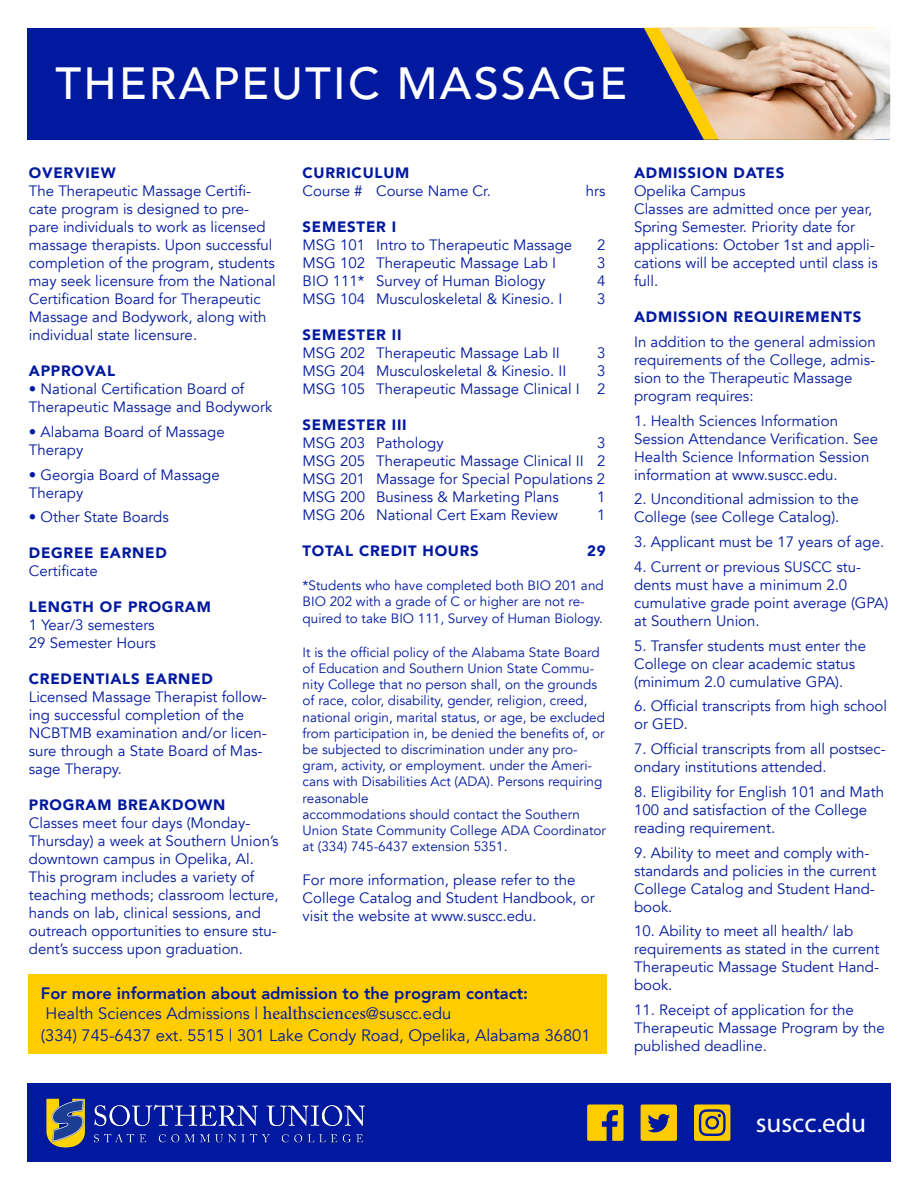
<style>
.page{position:relative;width:918px;height:1188px;background:#fff}
.page>*{position:absolute;margin:0;border:0;box-sizing:border-box;transform-origin:0 0}
.t1{font:500 45px "Avenir";letter-spacing:.05em;color:#fff}
.t2{font:27.3px "Myriad Pro";color:#fff}
.t3{font:800 16.5px/19.8px "Avenir";color:#00199f}
.t4{font:16.5px "Avenir";color:#00199f}
.t5{font:15px/18px "Avenir";color:#00199f}
.t6{font:900 15px "Avenir";letter-spacing:.05em;color:#00199f}
.t7{font:13.5px/16.2px "Avenir";color:#00199f}
.s1{font-weight:400}
.s2{font-family:"Minion Pro";font-weight:400;font-size:18px}
</style>
<div class="page">
<div style="left:28px;top:28px;width:862px;height:112px;background:#00199f"></div>
<div style="left:27px;top:1083px;width:864px;height:79px;background:#00199f"></div>
<svg style="left:587px;top:1104px;width:37px;height:37px"></svg>
<svg style="left:641px;top:1104px;width:36px;height:37px"></svg>
<svg style="left:694px;top:1104px;width:36px;height:37px"></svg>
<img style="left:46px;top:1098px;width:319px;height:50px">
<svg style="left:644px;top:28px;width:15px;height:28px"></svg>
<img style="left:659px;top:28px;width:231px;height:112px">
<div style="left:28px;top:974px;width:578px;height:80px;background:#fc0"></div>
<p class="t1" style="left:56px;top:44px;width:573px">THERAPEUTIC MASSAGE</p>
<p class="t6" style="left:29px;top:160px;width:88px">OVERVIEW</p>
<p class="t5" style="left:29px;top:182px;width:248px">The Therapeutic Massage Certifi&shy;cate program is designed to pre&shy;pare individuals to work as licensed massage therapists. Upon successful completion of the program, students may seek licensure from the National Certification Board for Therapeutic Massage and Bodywork, along with</p>
<p class="t5" style="left:29px;top:326px;width:170px">individual state licensure.</p>
<p class="t6" style="left:29px;top:358px;width:88px">APPROVAL</p>
<p class="t5" style="left:29px;top:380px;width:245px">• National Certification Board of<br>Therapeutic Massage and Bodywork</p>
<p class="t5" style="left:29px;top:423px;width:197px">• Alabama Board of Massage<br>Therapy</p>
<p class="t5" style="left:29px;top:466px;width:192px">• Georgia Board of Massage<br>Therapy</p>
<p class="t5" style="left:29px;top:508px;width:141px">• Other State Boards</p>
<p class="t6" style="left:29px;top:540px;width:139px">DEGREE EARNED</p>
<p class="t5" style="left:29px;top:562px;width:70px">Certificate</p>
<p class="t6" style="left:29px;top:594px;width:183px">LENGTH OF PROGRAM</p>
<p class="t5" style="left:29px;top:616px;width:127px">1 Year/3 semesters</p>
<p class="t5" style="left:29px;top:634px;width:128px">29 Semester Hours</p>
<p class="t6" style="left:29px;top:666px;width:185px">CREDENTIALS EARNED</p>
<p class="t5" style="left:29px;top:688px;width:240px">Licensed Massage Therapist follow&shy;ing successful completion of the<br>NCBTMB examination and/or licen&shy;sure through a State Board of Mas&shy;sage Therapy.</p>
<p class="t6" style="left:29px;top:792px;width:198px">PROGRAM BREAKDOWN</p>
<p class="t5" style="left:29px;top:814px;width:251px">Classes meet four days (Monday-<br>Thursday) a week at Southern Union’s downtown campus in Opelika, Al.</p>
<p class="t5" style="left:29px;top:868px;width:227px">This program includes a variety of</p>
<p class="t5" style="left:29px;top:886px;width:251px">teaching methods; classroom lecture, hands on lab, clinical sessions, and outreach opportunities to ensure stu&shy;dent’s success upon graduation.</p>
<p class="t6" style="left:303px;top:160px;width:108px">CURRICULUM</p>
<p class="t5" style="left:303px;top:182px;width:190px">Course # Course Name Cr.</p>
<p class="t5" style="left:586px;top:182px;width:21px">hrs</p>
<p class="t6" style="left:303px;top:214px;width:95px">SEMESTER I</p>
<p class="t5" style="left:303px;top:236px;width:271px">MSG 101 Intro to Therapeutic Massage</p>
<p class="t5" style="left:597px;top:236px;width:10px">2</p>
<p class="t5" style="left:303px;top:254px;width:255px">MSG 102 Therapeutic Massage Lab I</p>
<p class="t5" style="left:597px;top:254px;width:10px">3</p>
<p class="t5" style="left:303px;top:272px;width:244px">BIO 111* Survey of Human Biology</p>
<p class="t5" style="left:597px;top:272px;width:10px">4</p>
<p class="t5" style="left:303px;top:290px;width:261px">MSG 104 Musculoskeletal &amp; Kinesio. I</p>
<p class="t5" style="left:597px;top:290px;width:10px">3</p>
<p class="t6" style="left:303px;top:322px;width:100px">SEMESTER II</p>
<p class="t5" style="left:303px;top:344px;width:259px">MSG 202 Therapeutic Massage Lab II</p>
<p class="t5" style="left:597px;top:344px;width:10px">3</p>
<p class="t5" style="left:303px;top:362px;width:265px">MSG 204 Musculoskeletal &amp; Kinesio. II</p>
<p class="t5" style="left:597px;top:362px;width:10px">3</p>
<p class="t5" style="left:303px;top:380px;width:304px">MSG 105 Therapeutic Massage Clinical I 2</p>
<p class="t6" style="left:303px;top:412px;width:106px">SEMESTER III</p>
<p class="t5" style="left:303px;top:434px;width:142px">MSG 203 Pathology</p>
<p class="t5" style="left:597px;top:434px;width:10px">3</p>
<p class="t5" style="left:303px;top:452px;width:304px">MSG 205 Therapeutic Massage Clinical II 2</p>
<p class="t5" style="left:303px;top:470px;width:304px">MSG 201 Massage for Special Populations 2</p>
<p class="t5" style="left:303px;top:488px;width:258px">MSG 200 Business &amp; Marketing Plans</p>
<p class="t5" style="left:597px;top:488px;width:10px">1</p>
<p class="t5" style="left:303px;top:506px;width:257px">MSG 206 National Cert Exam Review</p>
<p class="t5" style="left:597px;top:506px;width:10px">1</p>
<p class="t6" style="left:303px;top:538px;width:178px">TOTAL CREDIT HOURS</p>
<p class="t6" style="left:587px;top:538px;width:20px">29</p>
<p class="t7" style="left:303px;top:578px;width:303px">*Students who have completed both BIO 201 and<br>BIO 202 with a grade of C or higher are not re&shy;quired to take BIO 111, Survey of Human Biology.</p>
<p class="t7" style="left:303px;top:644px;width:304px">It is the official policy of the Alabama State Board of Education and Southern Union State Commu&shy;nity College that no person shall, on the grounds of race, color, disability, gender, religion, creed, national origin, marital status, or age, be excluded from participation in, be denied the benefits of, or be subjected to discrimination under any pro&shy;gram, activity, or employment. under the Ameri&shy;cans with Disabilities Act (ADA). Persons requiring reasonable</p>
<p class="t7" style="left:303px;top:806px;width:305px">accommodations should contact the Southern<br>Union State Community College ADA Coordinator at (334) 745-6437 extension 5351.</p>
<p class="t5" style="left:303px;top:872px;width:294px">For more information, please refer to the<br>College Catalog and Student Handbook, or visit the website at www.suscc.edu.</p>
<p class="t3" style="left:41px;top:984px;width:489px">For more information about admission to the program contact:<br><span class="s1">Health Sciences Admissions |</span> <span class="s2">healthsciences</span><span class="s1">@suscc.edu</span></p>
<p class="t4" style="left:41px;top:1025px;width:551px">(334) 745-6437 ext. 5515 | 301 Lake Condy Road, Opelika, Alabama 36801</p>
<p class="t6" style="left:634px;top:160px;width:152px">ADMISSION DATES</p>
<p class="t5" style="left:634px;top:182px;width:113px">Opelika Campus</p>
<p class="t5" style="left:634px;top:200px;width:245px">Classes are admitted once per year,<br>Spring Semester. Priority date for applications: October 1st and appli&shy;cations will be accepted until class is full.</p>
<p class="t6" style="left:634px;top:304px;width:229px">ADMISSION REQUIREMENTS</p>
<p class="t5" style="left:634px;top:333px;width:243px">In addition to the general admission requirements of the College, admis&shy;sion to the Therapeutic Massage program requires:</p>
<p class="t5" style="left:634px;top:412px;width:245px">1. Health Sciences Information Session Attendance Verification. See Health Science Information Session information at www.suscc.edu.</p>
<p class="t5" style="left:634px;top:490px;width:226px">2. Unconditional admission to the<br>College (see College Catalog).</p>
<p class="t5" style="left:634px;top:533px;width:252px">3. Applicant must be 17 years of age.</p>
<p class="t5" style="left:634px;top:558px;width:256px">4. Current or previous SUSCC stu&shy;dents must have a minimum 2.0 cumulative grade point average (GPA) at Southern Union.</p>
<p class="t5" style="left:634px;top:637px;width:233px">5. Transfer students must enter the<br>College on clear academic status (minimum 2.0 cumulative GPA).</p>
<p class="t5" style="left:634px;top:697px;width:255px">6. Official transcripts from high school or GED.</p>
<p class="t5" style="left:634px;top:740px;width:253px">7. Official transcripts from all postsec&shy;ondary institutions attended.</p>
<p class="t5" style="left:634px;top:783px;width:251px">8. Eligibility for English 101 and Math<br>100 and satisfaction of the College reading requirement.</p>
<p class="t5" style="left:634px;top:844px;width:244px">9. Ability to meet and comply with&shy;standards and policies in the current<br>College Catalog and Student Hand&shy;book.</p>
<p class="t5" style="left:634px;top:922px;width:247px">10. Ability to meet all health/ lab requirements as stated in the current<br>Therapeutic Massage Student Hand&shy;book.</p>
<p class="t5" style="left:634px;top:1001px;width:252px">11. Receipt of application for the<br>Therapeutic Massage Program by the published deadline.</p>
<h2 class="t2" style="left:756px;top:1106px;width:112px">suscc.edu</h2>
</div>
